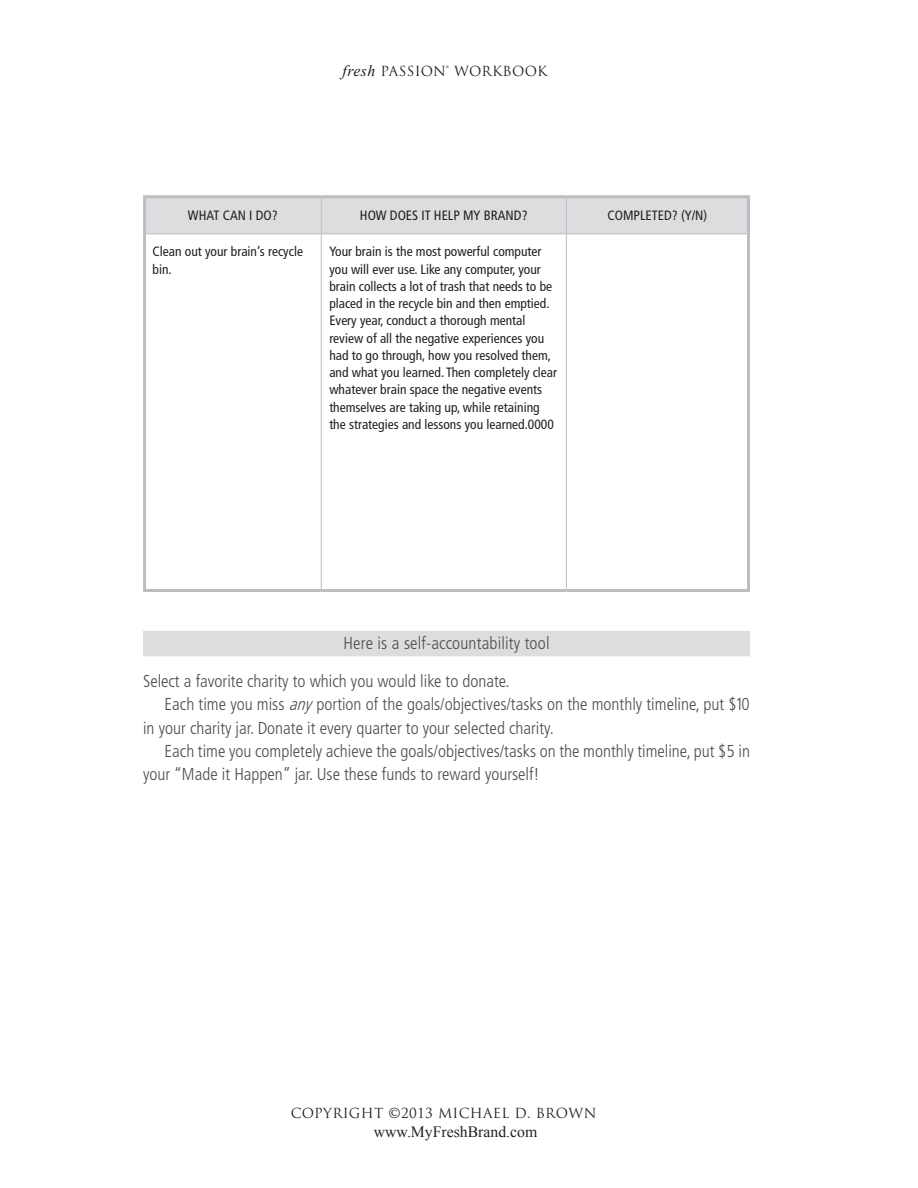
<style>
.page{position:relative;width:918px;height:1188px;background:#fff}
.page>*{position:absolute;margin:0;border:0;box-sizing:border-box;transform-origin:0 0}
.t1{font:300 condensed 17.25px "Frutiger";color:#4b4c4d}
.t2{font:15.75px "Times New Roman";color:#231f20}
.t3{font:condensed 13.5px/17.2px "Frutiger";color:#231f20}
.t4{font:13.5px "Trajan Pro";letter-spacing:.025em;color:#231f20}
.s1{font-family:"Times New Roman";font-style:italic;font-size:15.75px}
.s2{font-style:italic}
</style>
<div class="page">
<div style="left:143px;top:631px;width:607px;height:25px;background:#dcdddf"></div>
<div style="left:146px;top:198px;width:601px;height:35px;background:#dcdddf"></div>
<hr style="left:321px;top:198px;width:1px;height:35px;background:#bcbdc0">
<hr style="left:566px;top:198px;width:1px;height:35px;background:#bcbdc0">
<hr style="left:146px;top:233px;width:175px;height:1px;background:#bcbdc0">
<hr style="left:321px;top:233px;width:245px;height:1px;background:#bcbdc0">
<hr style="left:566px;top:233px;width:181px;height:1px;background:#bcbdc0">
<hr style="left:143px;top:195px;width:178px;height:3px;background:#bcbdc0">
<hr style="left:143px;top:198px;width:3px;height:36px;background:#bcbdc0">
<hr style="left:321px;top:195px;width:245px;height:3px;background:#bcbdc0">
<hr style="left:566px;top:195px;width:184px;height:3px;background:#bcbdc0">
<hr style="left:747px;top:198px;width:3px;height:36px;background:#bcbdc0">
<hr style="left:143px;top:234px;width:3px;height:355px;background:#bcbdc0">
<hr style="left:747px;top:234px;width:3px;height:355px;background:#bcbdc0">
<hr style="left:143px;top:589px;width:178px;height:3px;background:#bcbdc0">
<hr style="left:321px;top:589px;width:245px;height:3px;background:#bcbdc0">
<hr style="left:566px;top:589px;width:184px;height:3px;background:#bcbdc0">
<hr style="left:321px;top:234px;width:1px;height:355px;background:#bcbdc0">
<hr style="left:566px;top:234px;width:1px;height:355px;background:#bcbdc0">
<p class="t4" style="left:343px;top:62px;width:206px"><span class="s1">fresh</span> PASSION® WORKBOOK</p>
<p class="t3" style="left:188px;top:207px;width:91px">What Can I Do?</p>
<p class="t3" style="left:360px;top:207px;width:169px">How Does It Help My Brand?</p>
<p class="t3" style="left:608px;top:207px;width:101px">Completed? (Y/N)</p>
<p class="t3" style="left:153px;top:243px;width:152px">Clean out your brain’s recycle bin.</p>
<p class="t3" style="left:329px;top:243px;width:229px">Your brain is the most powerful computer you will ever use. Like any computer, your brain collects a lot of trash that needs to be placed in the recycle bin and then emptied.<br>Every year, conduct a thorough mental review of all the negative experiences you had to go through, how you resolved them, and what you learned. Then completely clear whatever brain space the negative events themselves are taking up, while retaining the strategies and lessons you learned.0000</p>
<p class="t1" style="left:344px;top:633px;width:207px">Here is a self-accountability tool</p>
<p class="t1" style="left:143px;top:671px;width:368px">Select a favorite charity to which you would like to donate.</p>
<p class="t1" style="left:165px;top:695px;width:587px">Each time you miss <span class="s2">any</span>portion of the goals/objectives/tasks on the monthly timeline, put $10</p>
<p class="t1" style="left:143px;top:718px;width:412px">in your charity jar. Donate it every quarter to your selected charity.</p>
<p class="t1" style="left:165px;top:741px;width:587px">Each time you completely achieve the goals/objectives/tasks on the monthly timeline, put $5 in</p>
<p class="t1" style="left:143px;top:764px;width:398px">your “Made it Happen” jar. Use these funds to reward yourself!</p>
<p class="t4" style="left:291px;top:1105px;width:307px">COPYRIGHT ©2013 MICHAEL D. B ROWN</p>
<p class="t2" style="left:374px;top:1121px;width:165px">www.MyFreshBrand.com</p>
</div>
